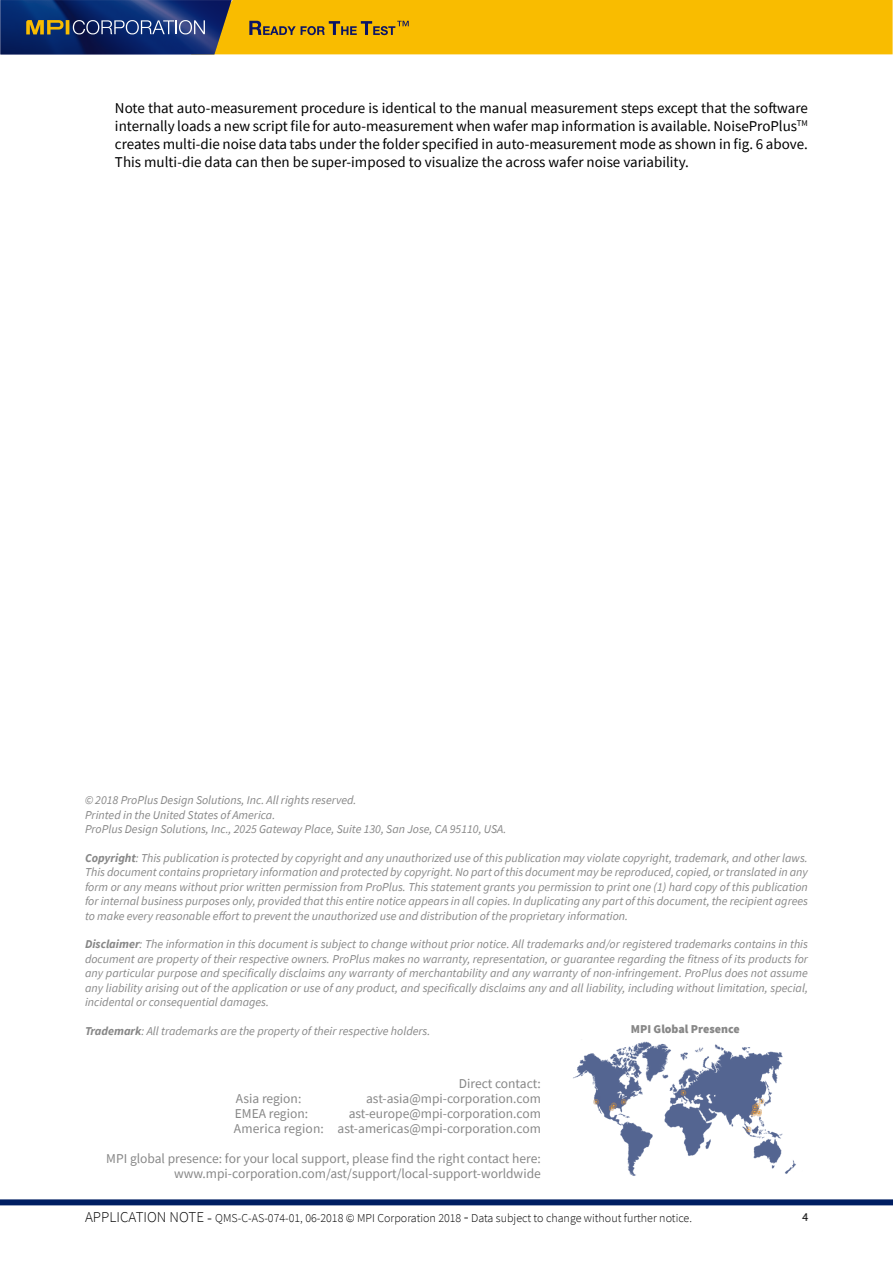
<style>
.page{position:relative;width:893px;height:1263px;background:#fff}
.page>*{position:absolute;margin:0;border:0;box-sizing:border-box;transform-origin:0 0}
.t1{font:15px/18px "Source Sans Pro";color:#000;text-align:justify}
.t2{font:13.5px/15px "Source Sans Pro";color:#878787;text-align:right}
.t3{font:italic 12px/14.4px "Source Sans Pro";color:#878787;text-align:justify}
.t4{font:300 12px "Source Sans Pro";color:#000}
.t5{font:900 12px "Source Sans Pro";color:#878787}
.s1{font-weight:700}
.s2{font-size:15px}
.s3{font-size:16.5px}
</style>
<div class="page">
<img style="left:573px;top:1041px;width:223px;height:135px">
<svg style="left:0;top:0;width:893px;height:54px;background:#bf981d"></svg>
<div style="left:0;top:1199px;width:893px;height:6px;background:#001e62"></div>
<p class="t1" style="left:115px;top:99px;width:694px">Note that auto-measurement procedure is identical to the manual measurement steps except that the software internally loads a new script file for auto-measurement when wafer map information is available. NoiseProPlus<sup>TM </sup>creates multi-die noise data tabs under the folder specified in auto-measurement mode as shown in fig. 6 above.<br>This multi-die data can then be super-imposed to visualize the across wafer noise variability.</p>
<p class="t3" style="left:85px;top:793px;width:423px;text-align:left">© 2018 ProPlus Design Solutions, Inc. All rights reserved.<br>Printed in the United States of America.<br>ProPlus Design Solutions, Inc., 2025 Gateway Place, Suite 130, San Jose, CA 95110, USA.</p>
<p class="t3" style="left:85px;top:851px;width:724px"><span class="s1">Copyright</span>: This publication is protected by copyright and any unauthorized use of this publication may violate copyright, trademark, and other laws.<br>This document contains proprietary information and protected by copyright. No part of this document may be reproduced, copied, or translated in any form or any means without prior written permission from ProPlus. This statement grants you permission to print one (1) hard copy of this publication for internal business purposes only, provided that this entire notice appears in all copies. In duplicating any part of this document, the recipient agrees to make every reasonable effort to prevent the unauthorized use and distribution of the proprietary information.</p>
<p class="t3" style="left:85px;top:937px;width:724px"><span class="s1">Disclaimer</span>: The information in this document is subject to change without prior notice. All trademarks and/or registered trademarks contains in this document are property of their respective owners. ProPlus makes no warranty, representation, or guarantee regarding the fitness of its products for any particular purpose and specifically disclaims any warranty of merchantability and any warranty of non-infringement. ProPlus does not assume any liability arising out of the application or use of any product, and specifically disclaims any and all liability, including without limitation, special, incidental or consequential damages.</p>
<p class="t3" style="left:85px;top:1023px;width:347px"><span class="s1">Trademark</span>: All trademarks are the property of their respective holders.</p>
<p class="t5" style="left:631px;top:1021px;width:110px">MPI Global Presence</p>
<p class="t2" style="left:459px;top:1076px;width:83px">Direct contact:</p>
<p class="t2" style="left:236px;top:1091px;width:67px">Asia region:</p>
<p class="t2" style="left:366px;top:1091px;width:176px">ast-asia@mpi-corporation.com</p>
<p class="t2" style="left:235px;top:1106px;width:75px">EMEA region:</p>
<p class="t2" style="left:234px;top:1106px;width:308px">ast-europe@mpi-corporation.com<br>America region: ast-americas@mpi-corporation.com</p>
<p class="t2" style="left:106px;top:1151px;width:436px">MPI global presence: for your local support, please find the right contact here: www.mpi-corporation.com/ast/support/local-support-worldwide</p>
<p class="t4" style="left:85px;top:1210px;width:608px"><span class="s2">APPLICATION NOTE</span> <span class="s3">-</span> QMS-C-AS-074-01, 06-2018 © MPI Corporation 2018 <span class="s3">-</span> Data subject to change without further notice.</p>
<p class="t4" style="left:802px;top:1209px;width:7px">4</p>
</div>
